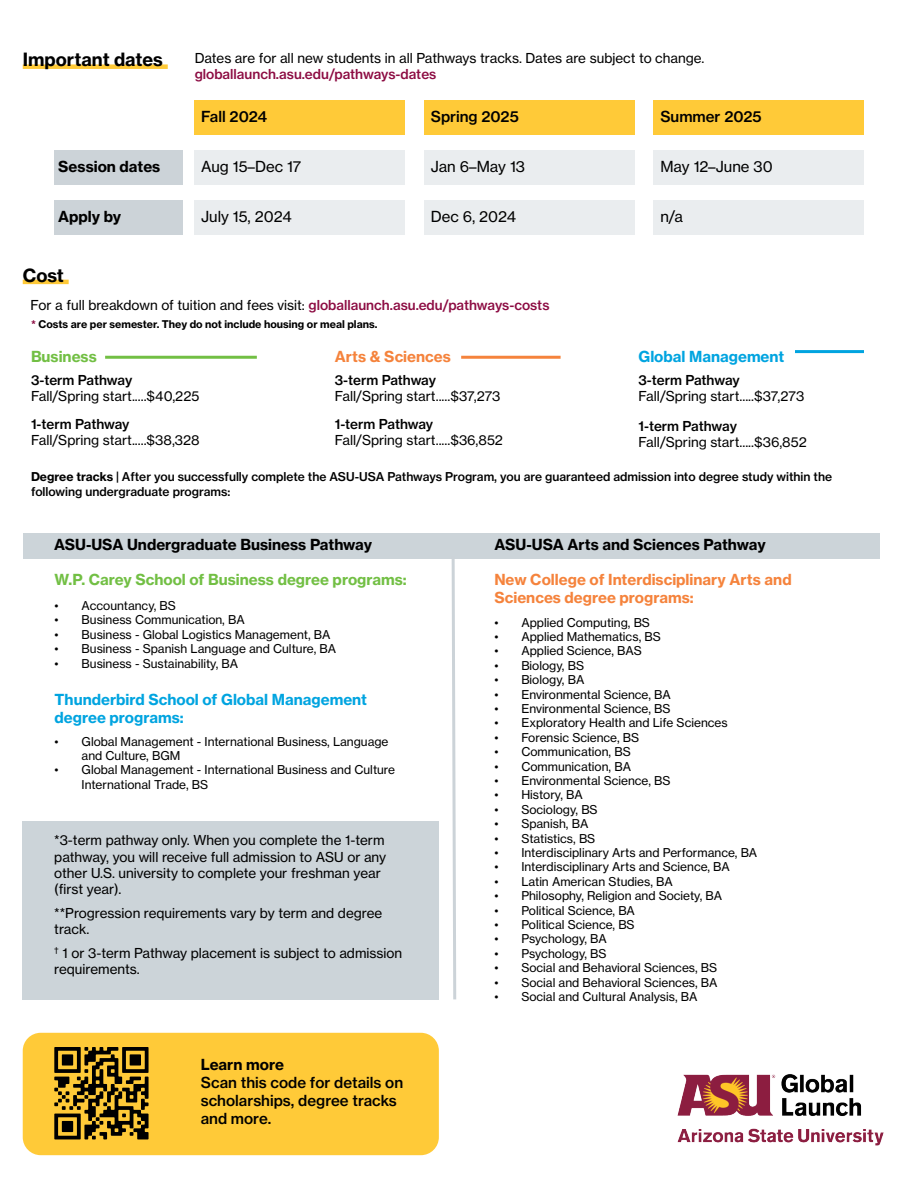
<style>
.page{position:relative;width:918px;height:1188px;background:#fff}
.page>*{position:absolute;margin:0;border:0;box-sizing:border-box;transform-origin:0 0}
.t1{font:18px "N Haas Grotesk TX Pro 75 Bd";color:#000}
.t2{font:15px "N Haas Grotesk TX Pro 75 Bd";color:#000}
.t3{font:15px/18px "N Haas Grotesk TX Pro 65 Md";color:#000}
.t4{font:15px/18px "N Haas Grotesk TX Pro 75 Bd";color:#f5833c}
.t5{font:15px/18px "N Haas Grotesk TX Pro 75 Bd";color:#00a4e0}
.t6{font:15px "N Haas Grotesk TX Pro 55 Rg";color:#000}
.t7{font:15px "N Haas Grotesk TX Pro 75 Bd";color:#72bf44}
.t8{font:13.5px/16.2px "N Haas Grotesk TX Pro 55 Rg";color:#000}
.t9{font:13.5px "N Haas Grotesk TX Pro 65 Md";letter-spacing:-.01em;color:#000}
.t10{font:13.5px "N Haas Grotesk TX Pro 65 Md";color:#8c0b42}
.t11{font:12px/14.4px "N Haas Grotesk TX Pro 55 Rg";color:#000}
.t12{font:12px/14.4px "N Haas Grotesk TX Pro 65 Md";color:#000}
.t13{font:10.5px "N Haas Grotesk TX Pro 75 Bd";color:#000}
.s1{font-family:"N Haas Grotesk TX Pro 65 Md";color:#8c0b42}
.s2{color:#8c0b42}
.s3{font-family:"N Haas Grotesk TX Pro 75 Bd"}
</style>
<div class="page">
<div style="left:54px;top:150px;width:128px;height:35px;background:#ccd3d8"></div>
<div style="left:194px;top:150px;width:211px;height:35px;background:#eaedef"></div>
<div style="left:194px;top:100px;width:211px;height:35px;background:#ffca38"></div>
<div style="left:424px;top:150px;width:210px;height:35px;background:#eaedef"></div>
<div style="left:654px;top:150px;width:210px;height:35px;background:#eaedef"></div>
<div style="left:424px;top:100px;width:210px;height:35px;background:#ffca38"></div>
<div style="left:654px;top:100px;width:210px;height:35px;background:#ffca38"></div>
<div style="left:54px;top:200px;width:128px;height:34px;background:#ccd3d8"></div>
<div style="left:194px;top:200px;width:211px;height:34px;background:#eaedef"></div>
<div style="left:424px;top:200px;width:210px;height:34px;background:#eaedef"></div>
<div style="left:654px;top:200px;width:210px;height:34px;background:#eaedef"></div>
<div style="left:23px;top:64px;width:145px;height:5px;background:#ffca38"></div>
<div style="left:23px;top:533px;width:856px;height:26px;background:#ccd4d9"></div>
<hr style="left:105px;top:356px;width:152px;height:3px;background:#72bf44">
<hr style="left:461px;top:356px;width:100px;height:3px;background:#f5833c">
<hr style="left:795px;top:350px;width:69px;height:3px;background:#00a4e0">
<hr style="left:23px;top:280px;width:46px;height:4px;background:#ffca38">
<div style="left:23px;top:1033px;width:416px;height:122px;background:#ffca38;border-radius:18px"></div>
<svg style="left:54px;top:1047px;width:95px;height:92px"></svg>
<svg style="left:451px;top:559px;width:6px;height:441px"></svg>
<div style="left:23px;top:821px;width:416px;height:178px;background:#ccd4d9"></div>
<img style="left:677px;top:1074px;width:207px;height:72px">
<h1 class="t1" style="left:23px;top:48px;width:142px">Important dates</h1>
<p class="t8" style="left:195px;top:50px;width:511px">Dates are for all new students in all Pathways tracks. Dates are subject to change.</p>
<p class="t10" style="left:195px;top:66px;width:243px">globallaunch.asu.edu/pathways-dates</p>
<p class="t3" style="left:201px;top:108px;width:68px">Fall 2024</p>
<p class="t3" style="left:431px;top:108px;width:90px">Spring 2025</p>
<p class="t3" style="left:660px;top:108px;width:103px">Summer 2025</p>
<p class="t2" style="left:58px;top:157px;width:104px">Session dates</p>
<p class="t6" style="left:201px;top:157px;width:102px">Aug 15–Dec 17</p>
<p class="t6" style="left:431px;top:157px;width:96px">Jan 6–May 13</p>
<p class="t6" style="left:660px;top:157px;width:114px">May 12–June 30</p>
<p class="t2" style="left:58px;top:207px;width:65px">Apply by</p>
<p class="t6" style="left:201px;top:207px;width:92px">July 15, 2024</p>
<p class="t6" style="left:431px;top:207px;width:87px">Dec 6, 2024</p>
<p class="t6" style="left:660px;top:207px;width:24px">n/a</p>
<h1 class="t1" style="left:23px;top:264px;width:43px">Cost</h1>
<p class="t8" style="left:31px;top:297px;width:520px">For a full breakdown of tuition and fees visit: <span class="s1">globallaunch.asu.edu/pathways-costs</span></p>
<p class="t13" style="left:31px;top:318px;width:348px"><span class="s2">*</span> Costs are per semester. They do not include housing or meal plans.</p>
<p class="t7" style="left:31px;top:347px;width:67px">Business</p>
<p class="t4" style="left:335px;top:347px;width:118px">Arts &amp; Sciences</p>
<p class="t5" style="left:639px;top:347px;width:147px">Global Management</p>
<p class="t9" style="left:31px;top:372px;width:103px">3-term Pathway</p>
<p class="t8" style="left:31px;top:388px;width:170px">Fall/Spring start.....$40,225</p>
<p class="t9" style="left:31px;top:416px;width:100px">1-term Pathway</p>
<p class="t8" style="left:31px;top:432px;width:170px">Fall/Spring start.....$38,328</p>
<p class="t9" style="left:335px;top:372px;width:103px">3-term Pathway</p>
<p class="t8" style="left:335px;top:388px;width:167px">Fall/Spring start.....$37,273</p>
<p class="t9" style="left:335px;top:416px;width:100px">1-term Pathway</p>
<p class="t8" style="left:335px;top:432px;width:170px">Fall/Spring start.....$36,852</p>
<p class="t9" style="left:639px;top:372px;width:103px">3-term Pathway</p>
<p class="t8" style="left:639px;top:388px;width:167px">Fall/Spring start.....$37,273</p>
<p class="t9" style="left:639px;top:417px;width:100px">1-term Pathway</p>
<p class="t8" style="left:639px;top:434px;width:170px">Fall/Spring start.....$36,852</p>
<p class="t12" style="left:31px;top:470px;width:803px"><span class="s3">Degree tracks |</span> After you successfully complete the ASU-USA Pathways Program, you are guaranteed admission into degree study within the following undergraduate programs:</p>
<p class="t2" style="left:54px;top:536px;width:320px">ASU-USA Undergraduate Business Pathway</p>
<p class="t2" style="left:494px;top:536px;width:273px">ASU-USA Arts and Sciences Pathway</p>
<p class="t7" style="left:55px;top:570px;width:354px">W.P. Carey School of Business degree programs:</p>
<p class="t4" style="left:494px;top:570px;width:299px">New College of Interdisciplinary Arts and<br>Sciences degree programs:</p>
<p class="t11" style="left:55px;top:598px;width:123px">• Accountancy, BS</p>
<p class="t11" style="left:55px;top:613px;width:192px">• Business Communication, BA</p>
<p class="t11" style="left:55px;top:627px;width:277px">• Business - Global Logistics Management, BA</p>
<p class="t11" style="left:55px;top:642px;width:283px">• Business - Spanish Language and Culture, BA</p>
<p class="t11" style="left:55px;top:656px;width:185px">• Business - Sustainability, BA</p>
<p class="t11" style="left:494px;top:615px;width:157px">• Applied Computing, BS</p>
<p class="t11" style="left:494px;top:629px;width:168px">• Applied Mathematics, BS</p>
<p class="t11" style="left:494px;top:644px;width:149px">• Applied Science, BAS</p>
<p class="t11" style="left:494px;top:658px;width:91px">• Biology, BS</p>
<p class="t11" style="left:494px;top:673px;width:92px">• Biology, BA</p>
<p class="t11" style="left:494px;top:687px;width:178px">• Environmental Science, BA</p>
<p class="t11" style="left:494px;top:701px;width:178px">• Environmental Science, BS</p>
<p class="t11" style="left:494px;top:716px;width:235px">• Exploratory Health and Life Sciences</p>
<p class="t11" style="left:494px;top:730px;width:146px">• Forensic Science, BS</p>
<p class="t11" style="left:494px;top:745px;width:138px">• Communication, BS</p>
<p class="t11" style="left:494px;top:759px;width:138px">• Communication, BA</p>
<p class="t11" style="left:494px;top:773px;width:178px">• Environmental Science, BS</p>
<p class="t11" style="left:494px;top:788px;width:90px">• History, BA</p>
<p class="t11" style="left:494px;top:802px;width:105px">• Sociology, BS</p>
<p class="t11" style="left:494px;top:817px;width:96px">• Spanish, BA</p>
<p class="t11" style="left:494px;top:831px;width:103px">• Statistics, BS</p>
<p class="t11" style="left:494px;top:845px;width:264px">• Interdisciplinary Arts and Performance, BA</p>
<p class="t11" style="left:494px;top:860px;width:237px">• Interdisciplinary Arts and Science, BA</p>
<p class="t11" style="left:494px;top:874px;width:180px">• Latin American Studies, BA</p>
<p class="t11" style="left:494px;top:889px;width:229px">• Philosophy, Religion and Society, BA</p>
<p class="t11" style="left:494px;top:903px;width:142px">• Political Science, BA</p>
<p class="t11" style="left:494px;top:917px;width:142px">• Political Science, BS</p>
<p class="t11" style="left:494px;top:932px;width:114px">• Psychology, BA</p>
<p class="t11" style="left:494px;top:946px;width:114px">• Psychology, BS</p>
<p class="t11" style="left:494px;top:961px;width:224px">• Social and Behavioral Sciences, BS</p>
<p class="t11" style="left:494px;top:975px;width:225px">• Social and Behavioral Sciences, BA</p>
<p class="t11" style="left:494px;top:989px;width:205px">• Social and Cultural Analysis, BA</p>
<p class="t5" style="left:55px;top:690px;width:314px">Thunderbird School of Global Management degree programs:</p>
<p class="t11" style="left:82px;top:734px;width:308px;text-indent:-27px">• Global Management - International Business, Language and Culture, BGM</p>
<p class="t11" style="left:82px;top:763px;width:315px;text-indent:-27px">• Global Management - International Business and Culture<br>International Trade, BS</p>
<p class="t8" style="left:54px;top:832px;width:333px">*3-term pathway only. When you complete the 1-term pathway, you will receive full admission to ASU or any other U.S. university to complete your freshman year (first year).</p>
<p class="t8" style="left:54px;top:905px;width:329px">**Progression requirements vary by term and degree track.</p>
<p class="t8" style="left:54px;top:945px;width:349px"><sup>†</sup> 1 or 3-term Pathway placement is subject to admission requirements.</p>
<p class="t2" style="left:201px;top:1056px;width:85px">Learn more</p>
<p class="t3" style="left:201px;top:1074px;width:204px">Scan this code for details on scholarships, degree tracks and more.</p>
</div>
